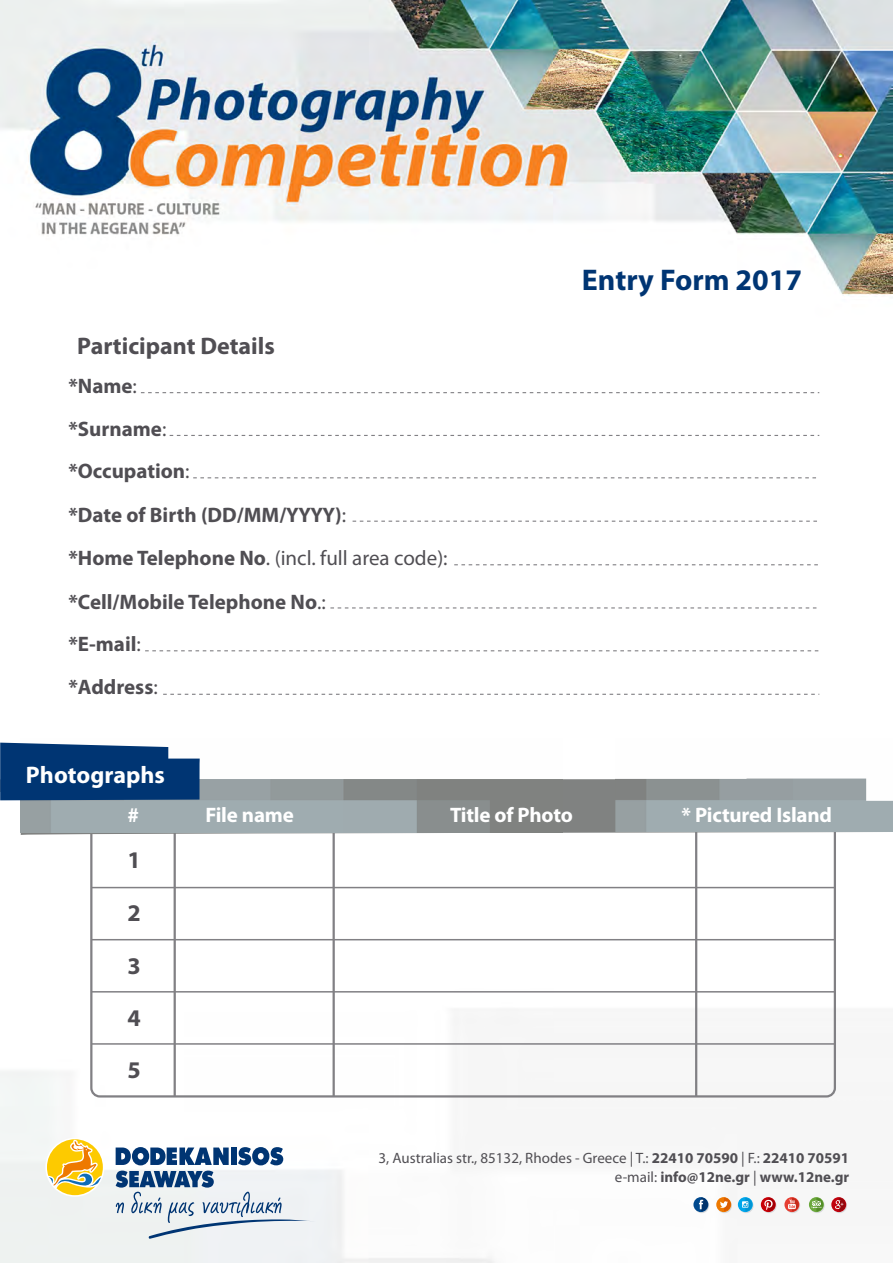
<style>
.page{position:relative;width:893px;height:1263px;background:#fff}
.page>*{position:absolute;margin:0;border:0;box-sizing:border-box;transform-origin:0 0}
.t1{font:700 30px "Myriad Pro";color:#003573}
.t2{font:700 24px/52.1px "Myriad Pro";color:#504e53;text-align:justify}
.t3{font:700 24px "Myriad Pro";color:#fff}
.t4{font:700 21px/43px "Myriad Pro";color:#504e53}
.t5{font:700 21px "Myriad Pro";letter-spacing:-.01em;color:#fff}
.t6{font:15px/19.2px "Myriad Pro";color:#504e53;text-align:right}
.s1{font-weight:400}
.s2{font-weight:700}
</style>
<div class="page">
<img style="left:0;top:0;width:893px;height:1263px">
<svg style="left:141px;top:392px;width:678px;height:1px"></svg>
<svg style="left:170px;top:435px;width:649px;height:1px"></svg>
<svg style="left:193px;top:477px;width:626px;height:1px"></svg>
<svg style="left:353px;top:521px;width:466px;height:1px"></svg>
<svg style="left:454px;top:564px;width:365px;height:1px"></svg>
<svg style="left:330px;top:607px;width:489px;height:1px"></svg>
<svg style="left:145px;top:650px;width:674px;height:1px"></svg>
<svg style="left:163px;top:694px;width:656px;height:1px"></svg>
<hr style="left:174px;top:783px;width:2px;height:314px;background:#818084">
<hr style="left:333px;top:783px;width:2px;height:314px;background:#818084">
<hr style="left:695px;top:783px;width:2px;height:314px;background:#818084">
<svg style="left:0;top:779px;width:893px;height:56px;fill:#808281"></svg>
<img style="left:21px;top:739px;width:541px;height:94px">
<svg style="left:0;top:743px;width:200px;height:57px;background:#12437d"></svg>
<img style="left:616px;top:739px;width:277px;height:93px">
<hr style="left:92px;top:1043px;width:743px;height:2px;background:#818084">
<hr style="left:92px;top:991px;width:743px;height:1px;background:#818084">
<hr style="left:92px;top:939px;width:743px;height:1px;background:#818084">
<hr style="left:92px;top:887px;width:743px;height:1px;background:#818084">
<svg style="left:717px;top:1198px;width:15px;height:15px"></svg>
<svg style="left:716px;top:1197px;width:15px;height:15px"></svg>
<svg style="left:720px;top:1197px;width:11px;height:14px"></svg>
<svg style="left:739px;top:1198px;width:15px;height:15px"></svg>
<div style="left:738px;top:1197px;width:15px;height:15px;background:#00a6eb;border-radius:50%"></div>
<svg style="left:742px;top:1198px;width:10px;height:13px"></svg>
<svg style="left:785px;top:1198px;width:15px;height:15px"></svg>
<svg style="left:784px;top:1197px;width:15px;height:15px"></svg>
<svg style="left:788px;top:1198px;width:11px;height:13px"></svg>
<svg style="left:810px;top:1198px;width:15px;height:15px"></svg>
<svg style="left:809px;top:1197px;width:15px;height:15px"></svg>
<svg style="left:811px;top:1198px;width:12px;height:13px"></svg>
<svg style="left:832px;top:1198px;width:15px;height:15px"></svg>
<svg style="left:831px;top:1197px;width:15px;height:15px"></svg>
<svg style="left:835px;top:1198px;width:10px;height:13px"></svg>
<div style="left:761px;top:1197px;width:15px;height:15px;background:#c80007;border-radius:50%"></div>
<svg style="left:764px;top:1198px;width:11px;height:13px"></svg>
<svg style="left:45px;top:1138px;width:59px;height:59px"></svg>
<svg style="left:47px;top:1139px;width:56px;height:56px"></svg>
<svg style="left:116px;top:1147px;width:200px;height:92px"></svg>
<svg style="left:694px;top:1198px;width:15px;height:15px"></svg>
<svg style="left:693px;top:1197px;width:15px;height:15px"></svg>
<svg style="left:699px;top:1197px;width:9px;height:14px"></svg>
<p class="t2" style="left:77px;top:322px;width:199px">Participant Details</p>
<p class="t4" style="left:68px;top:367px;width:381px">*Name<span class="s1">:<br></span>*Surname<span class="s1">:<br></span>*Occupation<span class="s1">:<br></span>*Date of Birth (DD/ΜΜ/YYYY)<span class="s1">:<br></span>*Home Telephone No<span class="s1">. (incl. full area code): </span>*Cell/Mobile Telephone No<span class="s1">.:<br></span>*Ε-mail<span class="s1">:<br></span>*Address<span class="s1">:</span></p>
<h1 class="t1" style="left:582px;top:268px;width:222px">Entry Form 2017</h1>
<p class="t3" style="left:26px;top:765px;width:140px">Photographs</p>
<p class="t5" style="left:127px;top:807px;width:13px">#</p>
<p class="t5" style="left:205px;top:807px;width:90px">File name</p>
<p class="t5" style="left:450px;top:807px;width:124px">Title of Photo</p>
<p class="t5" style="left:681px;top:807px;width:152px">* Pictured Island</p>
<p class="t2" style="left:127px;top:836px;width:15px">1</p>
<p class="t2" style="left:127px;top:889px;width:15px">2<br>3<br>4<br>5</p>
<p class="t6" style="left:378px;top:1150px;width:472px">3, Australias str., 85132, Rhodes - Greece | Τ.: <span class="s2">22410 70590</span> | F.: <span class="s2">22410 70591 </span>e-mail: <span class="s2">info@12ne.gr</span> | <span class="s2">www.12ne.gr</span></p>
</div>
